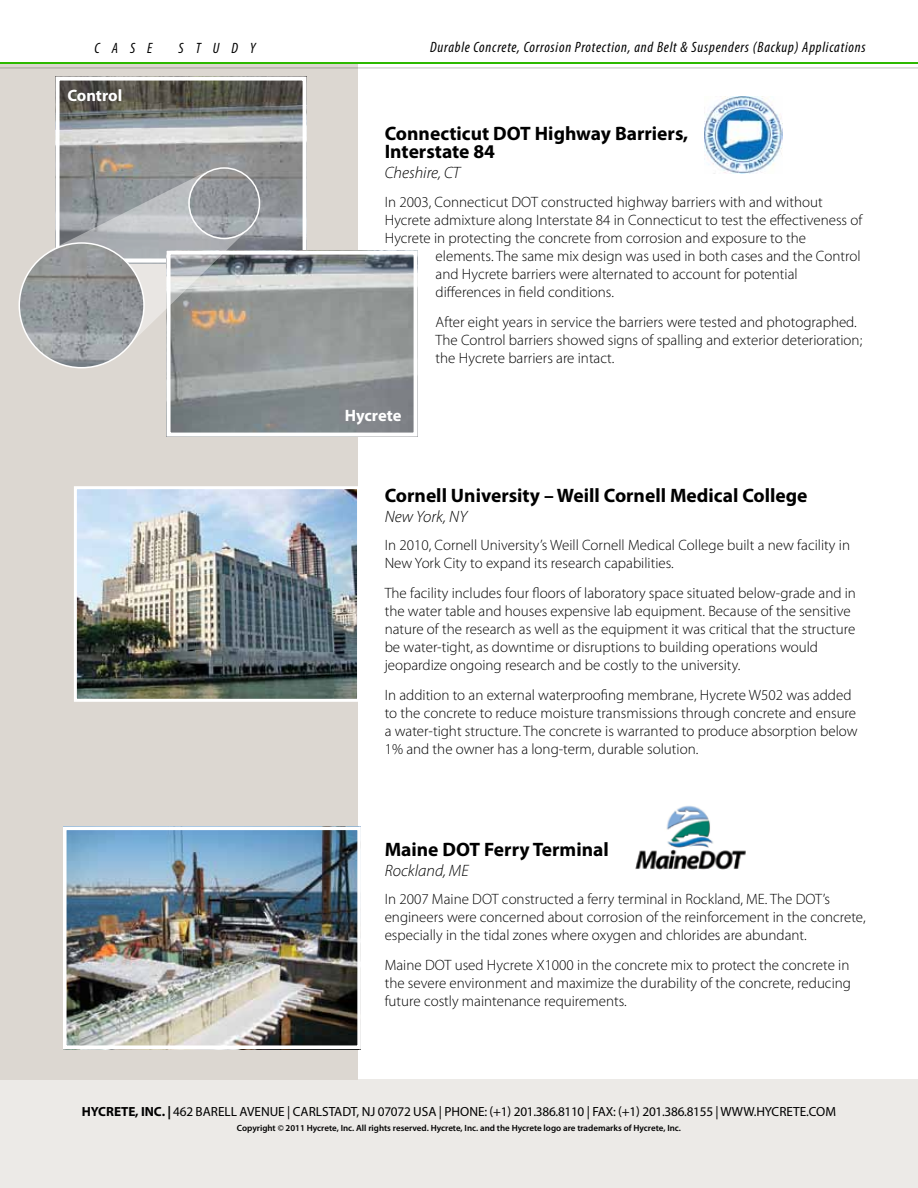
<style>
.page{position:relative;width:918px;height:1188px;background:#fff}
.page>*{position:absolute;margin:0;border:0;box-sizing:border-box;transform-origin:0 0}
.t1{font:700 19.5px/18px "Myriad Pro";color:#000}
.t2{font:italic 300 16.5px "Myriad Pro";color:#000}
.t3{font:700 16.5px "Myriad Pro";letter-spacing:-.005em;color:#fff}
.t4{font:300 15px/18px "Myriad Pro";color:#000}
.t5{font:italic condensed 15px "Myriad Pro";letter-spacing:.05em;color:#000}
.t6{font:13.35px "Myriad Pro";letter-spacing:-.02em;color:#000}
.t7{font:13.35px "Myriad Pro";color:#000}
.t8{font:600 9px "Myriad Pro";color:#000}
.s1{font-weight:700}
</style>
<div class="page">
<div style="left:0;top:62px;width:357px;height:1017px;background:#dcd7d1"></div>
<div style="left:0;top:1079px;width:918px;height:109px;background:#eceae7"></div>
<hr style="left:0;top:67px;width:918px;height:2px;background:#000;opacity:.15">
<hr style="left:0;top:62px;width:918px;height:2px;background:#2cb900">
<img style="left:68px;top:832px;width:288px;height:212px">
<div style="left:63px;top:827px;width:298px;height:222px;border:4px solid #fff"></div>
<img style="left:705px;top:96px;width:77px;height:78px">
<img style="left:635px;top:806px;width:111px;height:64px">
<img style="left:60px;top:81px;width:242px;height:170px">
<div style="left:55px;top:76px;width:252px;height:187px;border:4px solid #fff"></div>
<img style="left:171px;top:256px;width:242px;height:176px">
<div style="left:166px;top:251px;width:252px;height:186px;border:4px solid #fff"></div>
<div style="left:188px;top:167px;width:72px;height:72px;border:2px solid #fff;border-radius:50%"></div>
<svg style="left:49px;top:171px;width:196px;height:172px;background:#acadad"></svg>
<img style="left:19px;top:243px;width:125px;height:125px;border-radius:62px">
<div style="left:19px;top:242px;width:126px;height:126px;border:2px solid #fff;border-radius:50%"></div>
<img style="left:78px;top:490px;width:278px;height:208px">
<div style="left:74px;top:486px;width:286px;height:216px;border:3px solid #fff"></div>
<p class="t5" style="left:94px;top:39px;width:60px">CASE</p>
<p class="t5" style="left:179px;top:39px;width:79px">STUDY</p>
<p class="t5" style="left:430px;top:38px;width:437px">Durable Concrete, Corrosion Protection, and Belt &amp; Suspenders (Backup) Applications</p>
<p class="t3" style="left:67px;top:85px;width:56px">Control</p>
<h1 class="t1" style="left:385px;top:124px;width:305px">Connecticut DOT Highway Barriers,<br>Interstate 84</h1>
<p class="t2" style="left:385px;top:163px;width:77px">Cheshire, CT</p>
<p class="t4" style="left:385px;top:193px;width:479px">In 2003, Connecticut DOT constructed highway barriers with and without<br>Hycrete admixture along Interstate 84 in Connecticut to test the effectiveness of<br>Hycrete in protecting the concrete from corrosion and exposure to the</p>
<p class="t4" style="left:436px;top:247px;width:426px">elements. The same mix design was used in both cases and the Control and Hycrete barriers were alternated to account for potential differences in field conditions.</p>
<p class="t4" style="left:436px;top:313px;width:428px">After eight years in service the barriers were tested and photographed.<br>The Control barriers showed signs of spalling and exterior deterioration; the Hycrete barriers are intact.</p>
<p class="t3" style="left:345px;top:404px;width:58px">Hycrete</p>
<h1 class="t1" style="left:385px;top:485px;width:424px">Cornell University – Weill Cornell Medical College</h1>
<p class="t2" style="left:385px;top:506px;width:84px">New York, NY</p>
<p class="t4" style="left:385px;top:536px;width:467px">In 2010, Cornell University’s Weill Cornell Medical College built a new facility in<br>New York City to expand its research capabilities.</p>
<p class="t4" style="left:385px;top:584px;width:473px">The facility includes four floors of laboratory space situated below-grade and in the water table and houses expensive lab equipment. Because of the sensitive nature of the research as well as the equipment it was critical that the structure be water-tight, as downtime or disruptions to building operations would jeopardize ongoing research and be costly to the university.</p>
<p class="t4" style="left:385px;top:686px;width:474px">In addition to an external waterproofing membrane, Hycrete W502 was added to the concrete to reduce moisture transmissions through concrete and ensure a water-tight structure. The concrete is warranted to produce absorption below 1% and the owner has a long-term, durable solution.</p>
<h1 class="t1" style="left:385px;top:839px;width:226px">Maine DOT Ferry Terminal</h1>
<p class="t2" style="left:385px;top:860px;width:85px">Rockland, ME</p>
<p class="t4" style="left:385px;top:890px;width:482px">In 2007 Maine DOT constructed a ferry terminal in Rockland, ME. The DOT’s engineers were concerned about corrosion of the reinforcement in the concrete, especially in the tidal zones where oxygen and chlorides are abundant.</p>
<p class="t4" style="left:385px;top:956px;width:468px;text-align:justify">Maine DOT used Hycrete X1000 in the concrete mix to protect the concrete in the severe environment and maximize the durability of the concrete, reducing future costly maintenance requirements.</p>
<p class="t7" style="left:82px;top:1103px;width:340px"><span class="s1">Hycrete, Inc. |</span> 462 BARELL AVENUE | CARLSTADT, NJ 07072 USA</p>
<p class="t6" style="left:439px;top:1103px;width:399px">| PH ONE: (+1) 201.386.8110 | FAX: (+1) 201.386.8155 | WWW.HYCRETE.COM</p>
<p class="t8" style="left:237px;top:1122px;width:446px">Copyright © 2011 Hycrete, Inc. All rights reserved. Hycrete, Inc. and the Hycrete logo are trademarks of Hycrete, Inc.</p>
</div>
